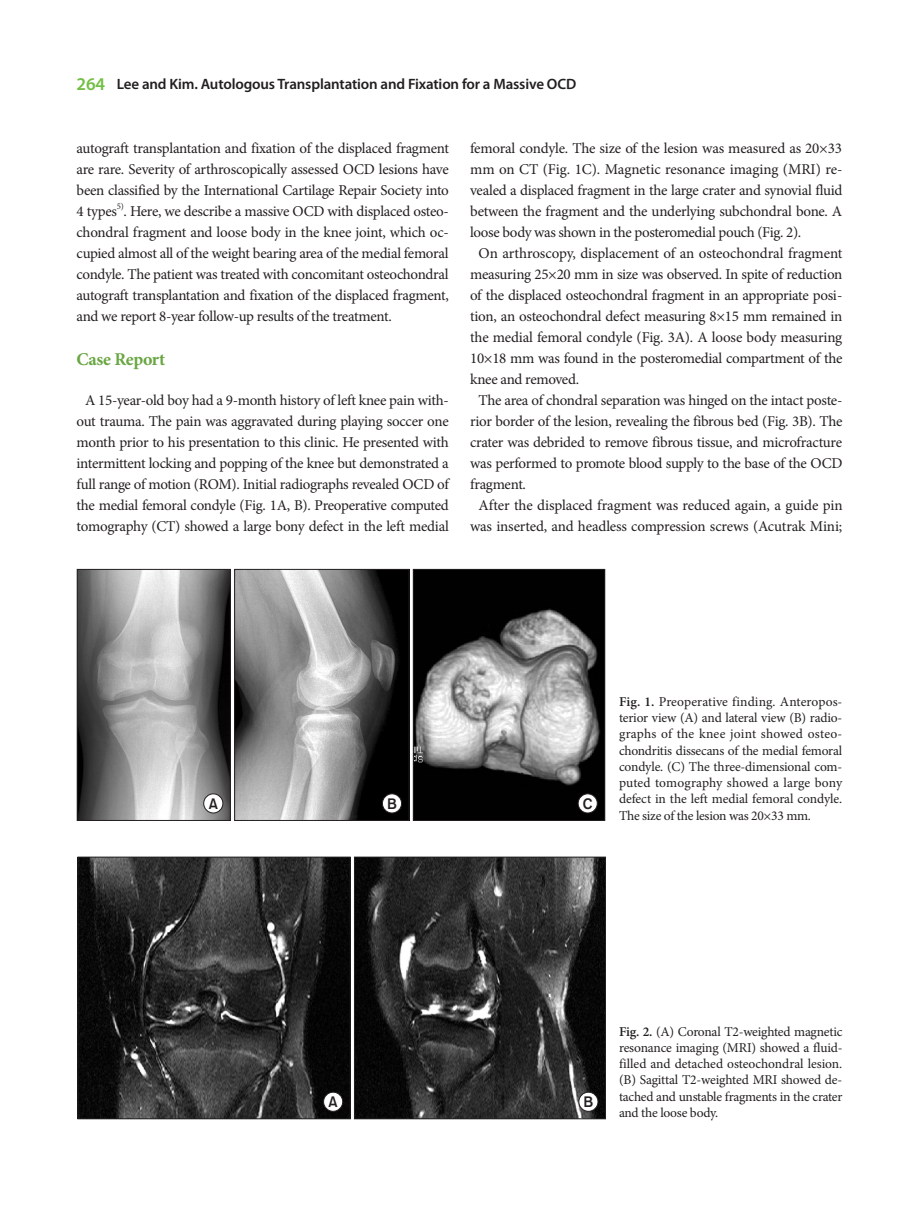
<style>
.page{position:relative;width:919px;height:1217px;background:#fff}
.page>*{position:absolute;margin:0;border:0;box-sizing:border-box;transform-origin:0 0}
.서론{font:700 18px "Minion Pro";letter-spacing:-.015em;color:#69a643}
.본문{font:15px/21px "Minion Pro";letter-spacing:-.02em;color:#231f20;text-align:justify}
.머리말짝수{font:600 15px "Myriad Pro";letter-spacing:-.01em;color:#231f20}
.t1{font:15px "Gothic 725 BT Bold A";color:#231f20}
.그림제목{font:13.5px/16.2px "Minion Pro";letter-spacing:-.02em;color:#231f20;text-align:justify}
.본문-2{font:8.7px "Minion Pro";color:#231f20}
.s1{font-size:18px;color:#71bf44}
.s2{font-weight:600}
</style>
<div class="page">
<svg style="left:77px;top:568px;width:528px;height:252px;background:#737373"></svg>
<svg style="left:77px;top:856px;width:529px;height:262px;background:#2f2f2f"></svg>
<p class="머리말짝수" style="left:77px;top:74px;width:501px"><span class="s1">264</span> Lee and Kim. Autologous Transplantation and Fixation for a Massive OCD</p>
<p class="본문" style="left:77px;top:137px;width:374px">autograft transplantation and fixation of the displaced fragment are rare. Severity of arthroscopically assessed OCD lesions have been classified by the International Cartilage Repair Society into 4 types . Here, we describe a massive OCD with displaced osteo-</p>
<p class="본문-2" style="left:117px;top:200px;width:9px">5)</p>
<p class="본문" style="left:77px;top:221px;width:374px">chondral fragment and loose body in the knee joint, which oc&shy;cupied almost all of the weight bearing area of the medial femoral condyle. The patient was treated with concomitant osteochondral autograft transplantation and fixation of the displaced fragment, and we report 8-year follow-up results of the treatment.</p>
<p class="서론" style="left:77px;top:347px;width:90px">Case Report</p>
<p class="본문" style="left:77px;top:389px;width:374px;text-align:center">A 15-year-old boy had a 9-month history of left knee pain with&shy;out trauma. The pain was aggravated during playing soccer one month prior to his presentation to this clinic. He presented with intermittent locking and popping of the knee but demonstrated a full range of motion (ROM). Initial radiographs revealed OCD of the medial femoral condyle (Fig. 1A, B). Preoperative computed tomography (CT) showed a large bony defect in the left medial</p>
<p class="본문" style="left:470px;top:137px;width:374px">femoral condyle. The size of the lesion was measured as 20×33 mm on CT (Fig. 1C). Magnetic resonance imaging (MRI) re&shy;vealed a displaced fragment in the large crater and synovial fluid between the fragment and the underlying subchondral bone. A loose body was shown in the posteromedial pouch (Fig. 2).</p>
<p class="본문" style="left:470px;top:242px;width:374px;text-indent:9px">On arthroscopy, displacement of an osteochondral fragment measuring 25×20 mm in size was observed. In spite of reduction of the displaced osteochondral fragment in an appropriate posi&shy;tion, an osteochondral defect measuring 8×15 mm remained in the medial femoral condyle (Fig. 3A). A loose body measuring 10×18 mm was found in the posteromedial compartment of the knee and removed.</p>
<p class="본문" style="left:470px;top:389px;width:374px;text-indent:9px">The area of chondral separation was hinged on the intact poste&shy;rior border of the lesion, revealing the fibrous bed (Fig. 3B). The crater was debrided to remove fibrous tissue, and microfracture was performed to promote blood supply to the base of the OCD fragment.</p>
<p class="본문" style="left:470px;top:494px;width:374px;text-align:center">After the displaced fragment was reduced again, a guide pin was inserted, and headless compression screws (Acutrak Mini;</p>
<p class="t1" style="left:209px;top:794px;width:11px">A</p>
<p class="t1" style="left:387px;top:794px;width:11px">B</p>
<p class="t1" style="left:582px;top:794px;width:11px">C</p>
<p class="그림제목" style="left:619px;top:693px;width:225px"><span class="s2">Fig. 1.</span> Preoperative finding. Anteropos&shy;terior view (A) and lateral view (B) radio&shy;graphs of the knee joint showed osteo&shy;chondritis dissecans of the medial femoral condyle. (C) The three-dimensional com&shy;puted tomography showed a large bony defect in the left medial femoral condyle.<br>The size of the lesion was 20×33 mm.</p>
<p class="t1" style="left:328px;top:1092px;width:11px">A</p>
<p class="t1" style="left:583px;top:1092px;width:11px">B</p>
<p class="그림제목" style="left:619px;top:1023px;width:225px"><span class="s2">Fig. 2.</span> (A) Coronal T2-weighted magnetic resonance imaging (MRI) showed a fluid&shy;filled and detached osteochondral lesion. (B) Sagittal T2-weighted MRI showed de&shy;tached and unstable fragments in the crater and the loose body.</p>
</div>
